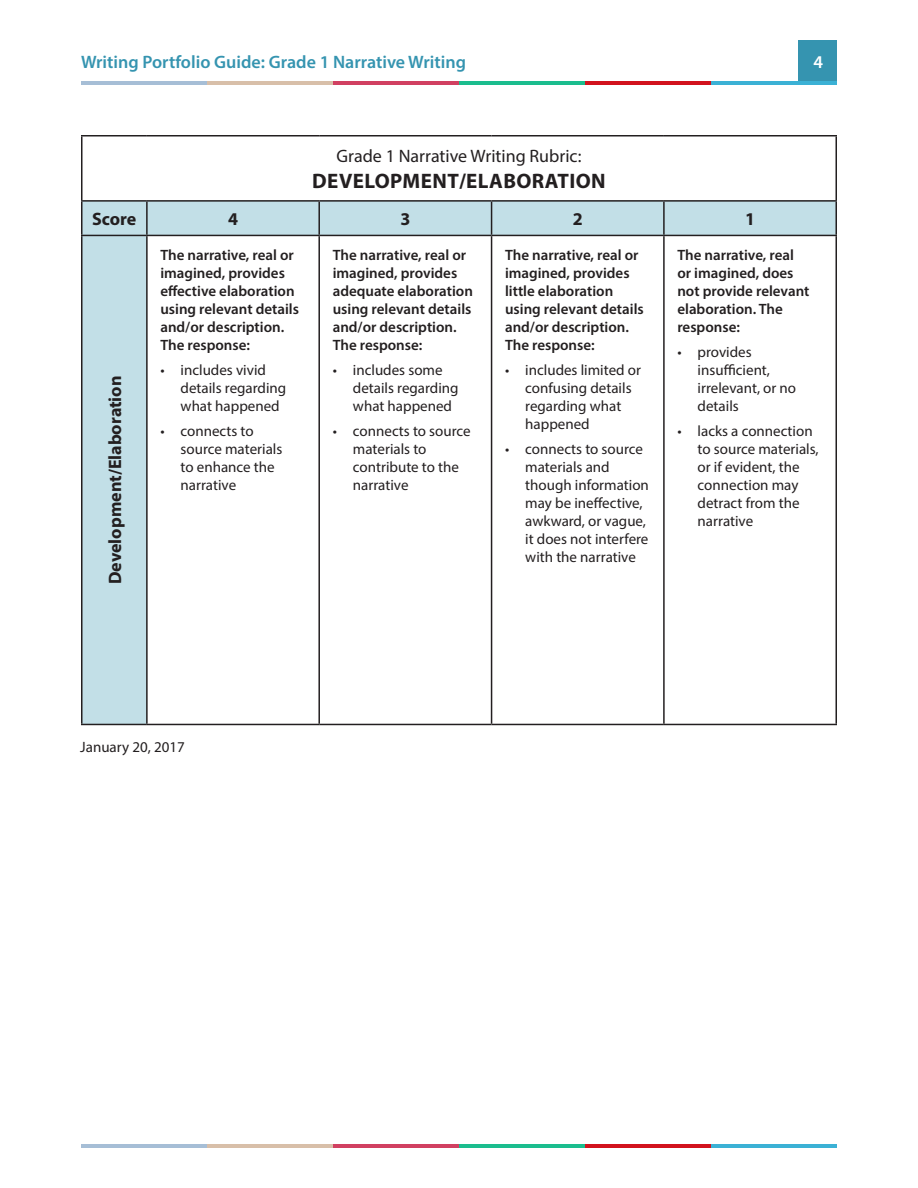
<style>
.page{position:relative;width:918px;height:1188px;background:#fff}
.page>*{position:absolute;margin:0;border:0;box-sizing:border-box;transform-origin:0 0}
.t1{font:700 21px "Myriad Pro";letter-spacing:.02em;color:#231f20}
.t2{font:600 18px "Myriad Pro";color:#3594b0}
.t3{font:700 18px "Myriad Pro";color:#231f20}
.t4{font:18px "Myriad Pro";color:#231f20}
.t5{font:600 18px "Myriad Pro";color:#fff}
.main_body{font:15px/18px "Myriad Pro";color:#231f20}
.t6{font:600 15px/18px "Myriad Pro";color:#231f20}
</style>
<div class="page">
<div style="left:798px;top:40px;width:39px;height:41px;background:#3594b0"></div>
<hr style="left:81px;top:81px;width:126px;height:4px;background:#a6bed6">
<hr style="left:333px;top:81px;width:126px;height:4px;background:#d14061">
<hr style="left:711px;top:81px;width:126px;height:4px;background:#3bb1d5">
<hr style="left:207px;top:81px;width:126px;height:4px;background:#d8bfa9">
<hr style="left:585px;top:81px;width:126px;height:4px;background:#d2121d">
<hr style="left:459px;top:81px;width:126px;height:4px;background:#1bbd8e">
<hr style="left:81px;top:1144px;width:126px;height:4px;background:#a6bed6">
<hr style="left:333px;top:1144px;width:126px;height:4px;background:#d14061">
<hr style="left:711px;top:1144px;width:126px;height:4px;background:#3bb1d5">
<hr style="left:207px;top:1144px;width:126px;height:4px;background:#d8bfa9">
<hr style="left:585px;top:1144px;width:126px;height:4px;background:#d2121d">
<hr style="left:459px;top:1144px;width:126px;height:4px;background:#1bbd8e">
<svg style="left:82px;top:202px;width:754px;height:522px"></svg>
<hr style="left:81px;top:135px;width:66px;height:1px;background:#231f20">
<hr style="left:81px;top:136px;width:1px;height:64px;background:#231f20">
<hr style="left:147px;top:135px;width:172px;height:1px;background:#231f20">
<hr style="left:319px;top:135px;width:173px;height:1px;background:#231f20">
<hr style="left:492px;top:135px;width:172px;height:1px;background:#231f20">
<hr style="left:664px;top:135px;width:173px;height:1px;background:#231f20">
<hr style="left:836px;top:136px;width:1px;height:64px;background:#231f20">
<hr style="left:81px;top:200px;width:66px;height:2px;background:#231f20">
<hr style="left:81px;top:202px;width:1px;height:33px;background:#231f20">
<hr style="left:147px;top:200px;width:172px;height:2px;background:#231f20">
<hr style="left:146px;top:202px;width:2px;height:33px;background:#231f20">
<hr style="left:319px;top:200px;width:173px;height:2px;background:#231f20">
<hr style="left:318px;top:202px;width:2px;height:33px;background:#231f20">
<hr style="left:492px;top:200px;width:172px;height:2px;background:#231f20">
<hr style="left:491px;top:202px;width:1px;height:33px;background:#231f20">
<hr style="left:664px;top:200px;width:173px;height:2px;background:#231f20">
<hr style="left:663px;top:202px;width:2px;height:33px;background:#231f20">
<hr style="left:836px;top:202px;width:1px;height:33px;background:#231f20">
<hr style="left:146px;top:235px;width:173px;height:1px;background:#231f20">
<hr style="left:319px;top:235px;width:173px;height:1px;background:#231f20">
<hr style="left:492px;top:235px;width:172px;height:1px;background:#231f20">
<hr style="left:664px;top:235px;width:173px;height:1px;background:#231f20">
<hr style="left:81px;top:235px;width:65px;height:1px;background:#231f20">
<hr style="left:81px;top:236px;width:1px;height:488px;background:#231f20">
<hr style="left:81px;top:724px;width:65px;height:1px;background:#231f20">
<hr style="left:146px;top:724px;width:173px;height:1px;background:#231f20">
<hr style="left:319px;top:724px;width:173px;height:1px;background:#231f20">
<hr style="left:492px;top:724px;width:172px;height:1px;background:#231f20">
<hr style="left:664px;top:724px;width:173px;height:1px;background:#231f20">
<hr style="left:146px;top:236px;width:2px;height:488px;background:#231f20">
<hr style="left:318px;top:236px;width:2px;height:488px;background:#231f20">
<hr style="left:491px;top:236px;width:1px;height:488px;background:#231f20">
<hr style="left:663px;top:236px;width:2px;height:488px;background:#231f20">
<hr style="left:836px;top:236px;width:1px;height:488px;background:#231f20">
<p class="t2" style="left:81px;top:50px;width:387px">Writing Portfolio Guide: Grade 1 Narrative Writing</p>
<p class="t5" style="left:813px;top:50px;width:11px">4</p>
<p class="t4" style="left:337px;top:145px;width:246px">Grade 1 Narrative Writing Rubric:</p>
<p class="t1" style="left:312px;top:167px;width:295px">DEVELOPMENT/ELABORATION</p>
<p class="t3" style="left:92px;top:207px;width:46px">Score</p>
<p class="t3" style="left:228px;top:207px;width:11px">4</p>
<p class="t3" style="left:400px;top:207px;width:11px">3</p>
<p class="t3" style="left:573px;top:207px;width:11px">2</p>
<p class="t3" style="left:745px;top:207px;width:11px">1</p>
<p class="t3" style="left:103px;top:584px;width:210px;rotate:-90deg">Development/Elaboration</p>
<p class="t6" style="left:160px;top:246px;width:140px">The narrative, real or imagined, provides effective elaboration using relevant details and/or description.<br>The response:</p>
<p class="main_body" style="left:181px;top:361px;width:107px;text-indent:-20px">• includes vivid details regarding what happened</p>
<p class="main_body" style="left:181px;top:421px;width:103px;text-indent:-20px">• connects to source materials to enhance the narrative</p>
<p class="t6" style="left:333px;top:246px;width:142px">The narrative, real or imagined, provides adequate elaboration using relevant details and/or description.<br>The response:</p>
<p class="main_body" style="left:353px;top:361px;width:107px;text-indent:-20px">• includes some details regarding what happened</p>
<p class="main_body" style="left:353px;top:421px;width:119px;text-indent:-20px">• connects to source materials to contribute to the narrative</p>
<p class="t6" style="left:505px;top:246px;width:140px">The narrative, real or imagined, provides little elaboration using relevant details and/or description.<br>The response:</p>
<p class="main_body" style="left:525px;top:361px;width:117px;text-indent:-20px">• includes limited or confusing details regarding what happened</p>
<p class="main_body" style="left:525px;top:439px;width:125px;text-indent:-20px">• connects to source materials and though information may be ineffective, awkward, or vague, it does not interfere with the narrative</p>
<p class="t6" style="left:677px;top:246px;width:134px">The narrative, real or imagined, does not provide relevant elaboration. The response:</p>
<p class="main_body" style="left:698px;top:343px;width:100px;text-indent:-20px">• provides insufficient, irrelevant, or no details</p>
<p class="main_body" style="left:698px;top:421px;width:123px;text-indent:-20px">• lacks a connection to source materials, or if evident, the connection may detract from the narrative</p>
<p class="main_body" style="left:80px;top:738px;width:106px">January 20, 2017</p>
</div>
